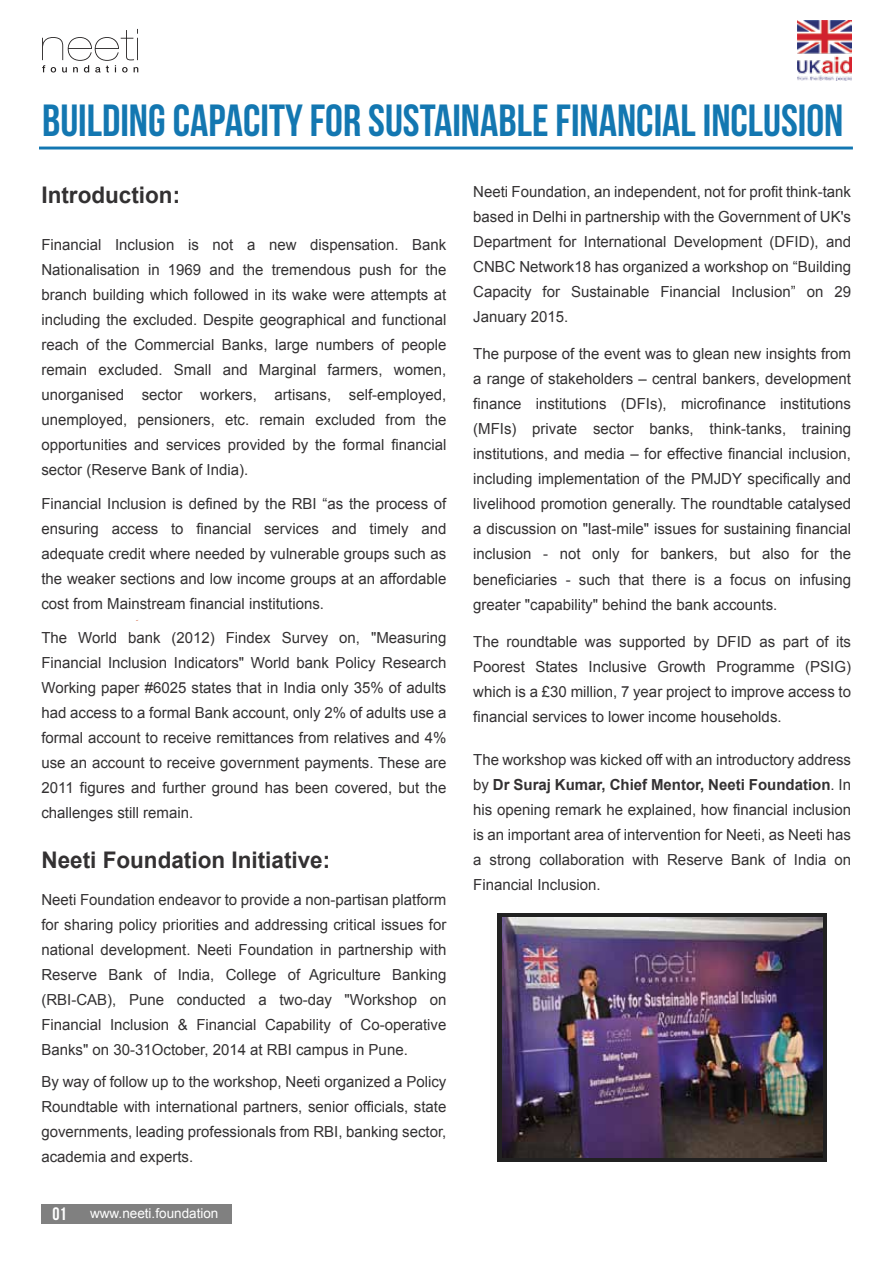
<style>
.page{position:relative;width:893px;height:1263px;background:#fff}
.page>*{position:absolute;margin:0;border:0;box-sizing:border-box;transform-origin:0 0}
.t1{font:45px "Bebas Neue";color:#1377b1}
.t2{font:700 22.95px "Arial";color:#333132}
.t3{font:18px "Bebas Neue";color:#fff}
.t4{font:15.3px/25px "Arial";color:#333132;text-align:justify}
.t5{font:13.5px "Arial";color:#fff}
.s1{font-weight:700}
</style>
<div class="page">
<div style="left:39px;top:147px;width:814px;height:2px;border:2px solid #1377b2"></div>
<div style="left:497px;top:913px;width:330px;height:248px;background:#212121"></div>
<img style="left:502px;top:917px;width:320px;height:241px">
<img style="left:797px;top:21px;width:55px;height:60px">
<svg style="left:42px;top:29px;width:96px;height:44px"></svg>
<div style="left:41px;top:1204px;width:191px;height:19px;background:#808080"></div>
<h1 class="t1" style="left:42px;top:95px;width:803px">BUILDING CAPACITY FOR SUSTAINABLE FINANCIAL INCLUSION</h1>
<h2 class="t2" style="left:41px;top:179px;width:140px">Introduction:</h2>
<p class="t4" style="left:41px;top:232px;width:406px">Financial Inclusion is not a new dispensation. Bank Nationalisation in 1969 and the tremendous push for the branch building which followed in its wake were attempts at including the excluded. Despite geographical and functional reach of the Commercial Banks, large numbers of people remain excluded. Small and Marginal farmers, women, unorganised sector workers, artisans, self-employed, unemployed, pensioners, etc. remain excluded from the opportunities and services provided by the formal financial sector (Reserve Bank of India).</p>
<p class="t4" style="left:41px;top:491px;width:406px">Financial Inclusion is defined by the RBI “as the process of ensuring access to financial services and timely and adequate credit where needed by vulnerable groups such as the weaker sections and low income groups at an affordable cost from Mainstream financial institutions.</p>
<p class="t4" style="left:41px;top:625px;width:406px">The World bank (2012) Findex Survey on, "Measuring Financial Inclusion Indicators" World bank Policy Research Working paper #6025 states that in India only 35% of adults had access to a formal Bank account, only 2% of adults use a formal account to receive remittances from relatives and 4% use an account to receive government payments. These are 2011 figures and further ground has been covered, but the challenges still remain.</p>
<h2 class="t2" style="left:41px;top:844px;width:290px">Neeti Foundation Initiative:</h2>
<p class="t4" style="left:41px;top:887px;width:406px">Neeti Foundation endeavor to provide a non-partisan platform for sharing policy priorities and addressing critical issues for national development. Neeti Foundation in partnership with Reserve Bank of India, College of Agriculture Banking (RBI-CAB), Pune conducted a two-day "Workshop on Financial Inclusion &amp; Financial Capability of Co-operative Banks" on 30-31October, 2014 at RBI campus in Pune.</p>
<p class="t4" style="left:41px;top:1069px;width:406px">By way of follow up to the workshop, Neeti organized a Policy Roundtable with international partners, senior officials, state governments, leading professionals from RBI, banking sector, academia and experts.</p>
<p class="t3" style="left:52px;top:1204px;width:16px">01</p>
<p class="t5" style="left:90px;top:1205px;width:130px">www.neeti.foundation</p>
<p class="t4" style="left:473px;top:179px;width:379px">Neeti Foundation, an independent, not for profit think-tank based in Delhi in partnership with the Government of UK's Department for International Development (DFID), and CNBC Network18 has organized a workshop on “Building Capacity for Sustainable Financial Inclusion” on 29<br>January 2015.</p>
<p class="t4" style="left:473px;top:341px;width:379px">The purpose of the event was to glean new insights from a range of stakeholders – central bankers, development finance institutions (DFIs), microfinance institutions (MFIs) private sector banks, think-tanks, training institutions, and media – for effective financial inclusion, including implementation of the PMJDY specifically and livelihood promotion generally. The roundtable catalysed a discussion on "last-mile" issues for sustaining financial inclusion - not only for bankers, but also for the beneficiaries - such that there is a focus on infusing greater "capability" behind the bank accounts.</p>
<p class="t4" style="left:473px;top:629px;width:379px">The roundtable was supported by DFID as part of its Poorest States Inclusive Growth Programme (PSIG) which is a £30 million, 7 year project to improve access to financial services to lower income households.</p>
<p class="t4" style="left:473px;top:747px;width:379px">The workshop was kicked off with an introductory address by <span class="s1">Dr Suraj Kumar, Chief Mentor, Neeti Foundation</span>. In his opening remark he explained, how financial inclusion is an important area of intervention for Neeti, as Neeti has a strong collaboration with Reserve Bank of India on Financial Inclusion.</p>
</div>
